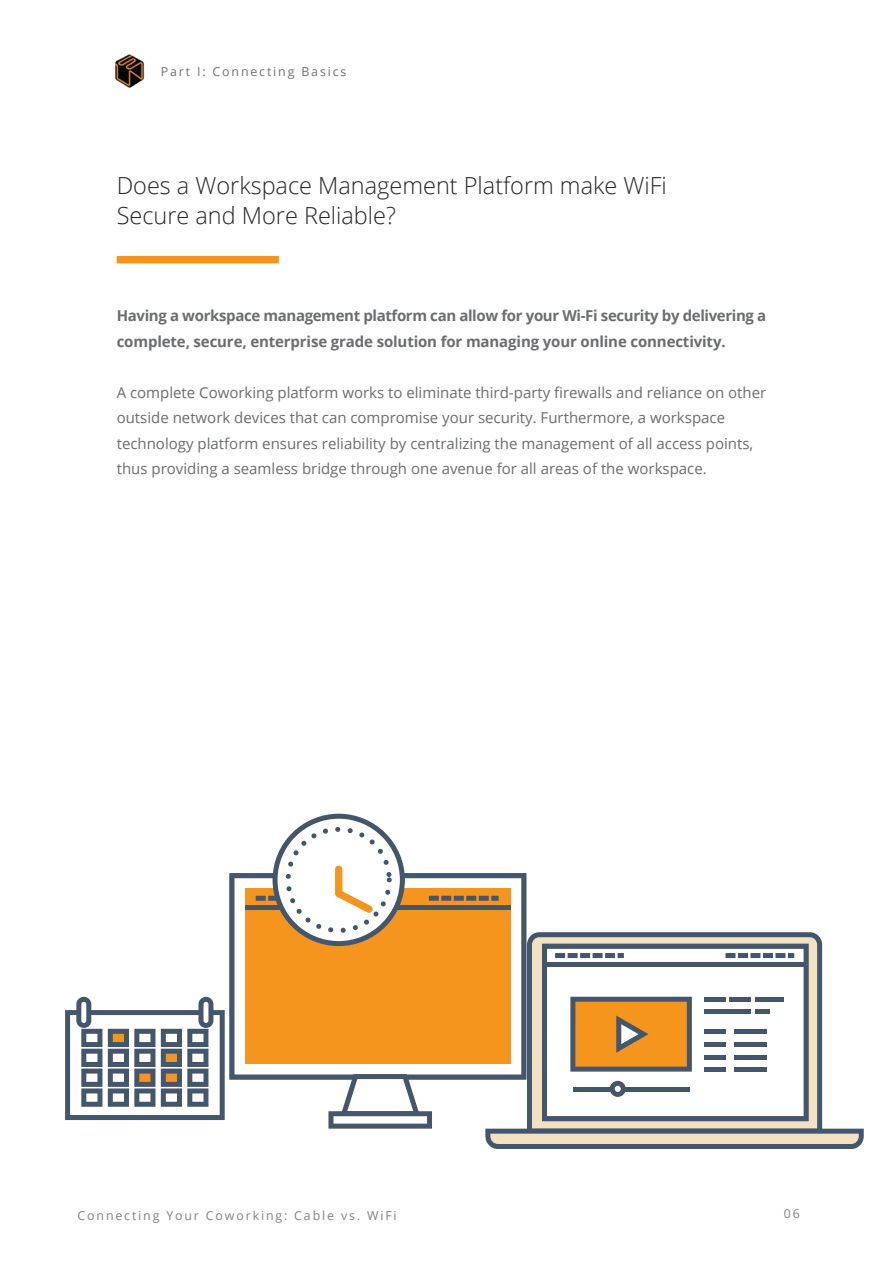
<style>
.page{position:relative;width:893px;height:1263px;background:#fff}
.page>*{position:absolute;margin:0;border:0;box-sizing:border-box;transform-origin:0 0}
.t1{font:300 23.55px/30px "Open Sans";color:#252626}
.t2{font:15px/25.5px "Open Sans";color:#6c6d70}
.t3{font:700 15px/25.5px "Open Sans";letter-spacing:-.01em;color:#6c6d70}
.t4{font:12.3px "Open Sans";letter-spacing:.15em;color:#828383}
.t5{font:12.3px "Open Sans";letter-spacing:.15em;color:#717273}
</style>
<div class="page">
<svg style="left:65px;top:997px;width:160px;height:123px"></svg>
<svg style="left:229px;top:873px;width:297px;height:206px"></svg>
<div style="left:245px;top:889px;width:266px;height:175px;background:#f5951e"></div>
<div style="left:245px;top:905px;width:266px;height:5px;background:#43566b"></div>
<svg style="left:429px;top:896px;width:70px;height:5px"></svg>
<svg style="left:328px;top:1074px;width:104px;height:54px"></svg>
<svg style="left:527px;top:932px;width:295px;height:197px"></svg>
<svg style="left:485px;top:1129px;width:379px;height:20px;background:#9c9d98"></svg>
<div style="left:544px;top:962px;width:262px;height:5px;background:#43566b"></div>
<svg style="left:555px;top:953px;width:69px;height:5px"></svg>
<svg style="left:725px;top:953px;width:69px;height:5px"></svg>
<svg style="left:570px;top:997px;width:122px;height:74px;background:#ca8835"></svg>
<div style="left:573px;top:1087px;width:116px;height:5px;background:#43566b"></div>
<svg style="left:610px;top:1081px;width:16px;height:16px"></svg>
<div style="left:704px;top:997px;width:21px;height:5px;background:#43566b"></div>
<div style="left:730px;top:997px;width:21px;height:5px;background:#43566b"></div>
<div style="left:755px;top:997px;width:28px;height:5px;background:#43566b"></div>
<div style="left:704px;top:1029px;width:21px;height:5px;background:#43566b"></div>
<div style="left:735px;top:1029px;width:32px;height:5px;background:#43566b"></div>
<div style="left:704px;top:1042px;width:21px;height:5px;background:#43566b"></div>
<div style="left:735px;top:1042px;width:32px;height:5px;background:#43566b"></div>
<div style="left:704px;top:1054px;width:21px;height:5px;background:#43566b"></div>
<div style="left:735px;top:1054px;width:32px;height:5px;background:#43566b"></div>
<div style="left:704px;top:1067px;width:21px;height:5px;background:#43566b"></div>
<div style="left:735px;top:1067px;width:32px;height:5px;background:#43566b"></div>
<div style="left:704px;top:1009px;width:21px;height:5px;background:#43566b"></div>
<div style="left:725px;top:1009px;width:26px;height:5px;background:#43566b"></div>
<div style="left:755px;top:1009px;width:14px;height:5px;background:#43566b"></div>
<svg style="left:256px;top:814px;width:149px;height:132px"></svg>
<p class="t5" style="left:161px;top:63px;width:187px">Part I: Connecting Basics</p>
<h1 class="t1" style="left:117px;top:169px;width:552px">Does a Workspace Management Platform make WiFi<br>Secure and More Reliable?</h1>
<p class="t3" style="left:117px;top:303px;width:651px">Having a workspace management platform can allow for your Wi-Fi security by delivering a complete, secure, enterprise grade solution for managing your online connectivity.</p>
<p class="t2" style="left:117px;top:379px;width:651px">A complete Coworking platform works to eliminate third-party firewalls and reliance on other outside network devices that can compromise your security. Furthermore, a workspace technology platform ensures reliability by centralizing the management of all access points, thus providing a seamless bridge through one avenue for all areas of the workspace.</p>
<p class="t4" style="left:78px;top:1207px;width:321px">Connecting Your Coworking: Cable vs. WiFi</p>
<p class="t4" style="left:784px;top:1205px;width:18px">06</p>
</div>
